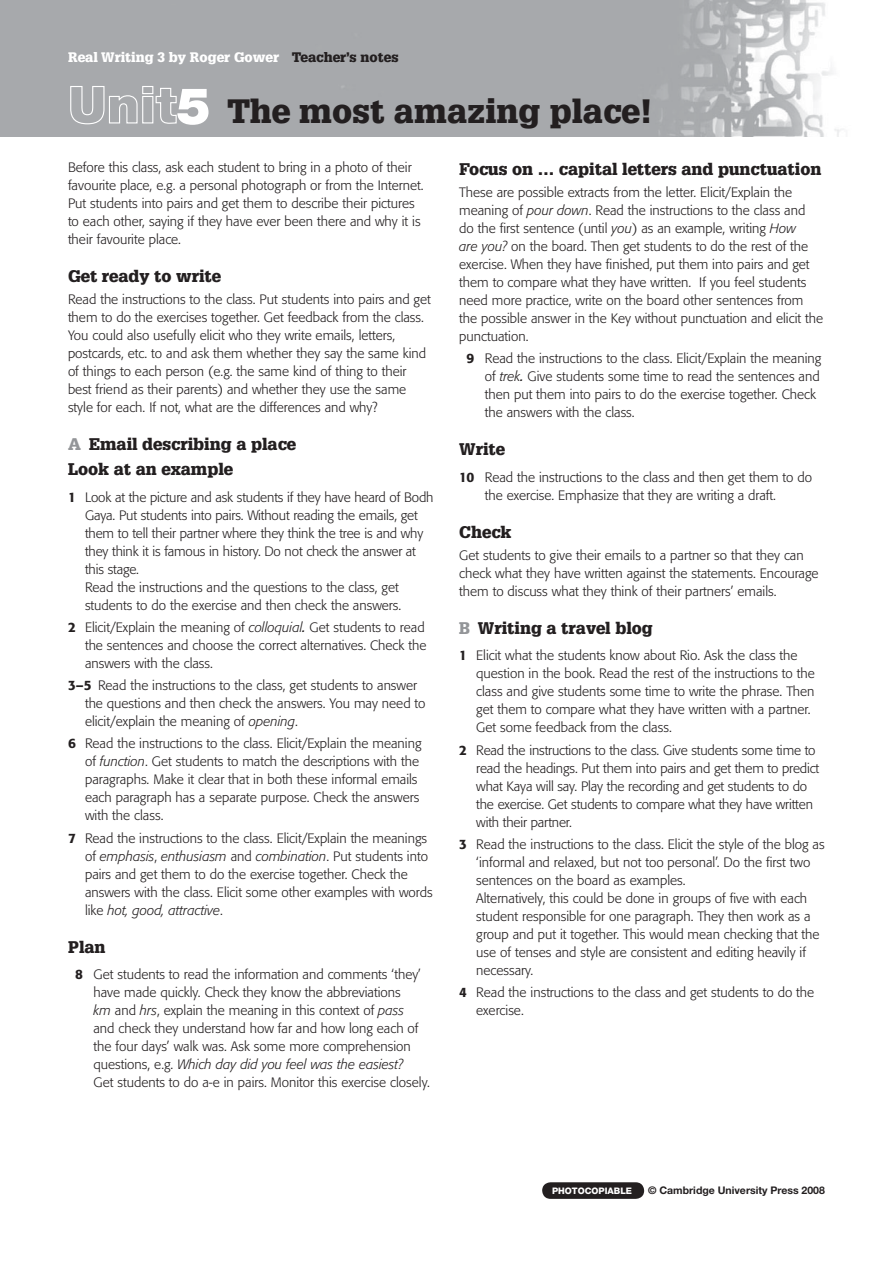
<style>
.page{position:relative;width:893px;height:1263px;background:#fff}
.page>*{position:absolute;margin:0;border:0;box-sizing:border-box;transform-origin:0 0}
.t1{font:900 33px "Glypha";color:#231f20}
.t2{font:900 16.5px/25.2px "Glypha";color:#231f20}
.t3{font:300 13.5px/18px "Formata";color:#231f20}
.t4{font:900 13.5px "Glypha";color:#fff}
.t5{font:700 10.5px "Helvetica Neue";color:#231f20}
.t6{font:800 9px "Helvetica Neue";color:#fff}
.s1{color:#231f20}
.s2{font-family:"Helvetica Neue";font-size:51px;color:#fff}
.s3{color:#939598}
.s4{font-weight:500}
.s5{font-style:italic}
.s6{font-weight:400;font-style:italic}
</style>
<div class="page">
<img style="left:0;top:0;width:843px;height:136px">
<div style="left:542px;top:1182px;width:102px;height:17px;background:#231f20;border-radius:8px"></div>
<p class="t4" style="left:68px;top:52px;width:332px">Real Writing 3 by Roger Gower <span class="s1">Teacher’s notes</span></p>
<h1 class="t1" style="left:68px;top:98px;width:586px"><span class="s2">Unit5</span> The most amazing place!</h1>
<p class="t3" style="left:68px;top:159px;width:357px">Before this class, ask each student to bring in a photo of their favourite place, e.g. a personal photograph or from the Internet.<br>Put students into pairs and get them to describe their pictures to each other, saying if they have ever been there and why it is their favourite place.</p>
<p class="t2" style="left:68px;top:264px;width:155px">Get ready to write</p>
<p class="t3" style="left:68px;top:291px;width:364px">Read the instructions to the class. Put students into pairs and get them to do the exercises together. Get feedback from the class.<br>You could also usefully elicit who they write emails, letters, postcards, etc. to and ask them whether they say the same kind of things to each person (e.g. the same kind of thing to their best friend as their parents) and whether they use the same style for each. If not, what are the differences and why?</p>
<p class="t2" style="left:68px;top:433px;width:229px"><span class="s3">A</span> Email describing a place<br>Look at an example</p>
<p class="t3" style="left:85px;top:489px;width:350px;text-indent:-17px"><span class="s4">1</span> Look at the picture and ask students if they have heard of Bodh Gaya. Put students into pairs. Without reading the emails, get them to tell their partner where they think the tree is and why they think it is famous in history. Do not check the answer at this stage.<br>Read the instructions and the questions to the class, get students to do the exercise and then check the answers.</p>
<p class="t3" style="left:85px;top:619px;width:343px;text-indent:-17px"><span class="s4">2</span> Elicit/Explain the meaning of <span class="s5">colloquial</span><span class="s6">.</span> Get students to read the sentences and choose the correct alternatives. Check the answers with the class.</p>
<p class="t3" style="left:85px;top:677px;width:342px;text-indent:-17px"><span class="s4">3–5</span> Read the instructions to the class, get students to answer the questions and then check the answers. You may need to elicit/explain the meaning of <span class="s5">opening</span>.</p>
<p class="t3" style="left:85px;top:736px;width:338px;text-indent:-17px"><span class="s4">6</span> Read the instructions to the class. Elicit/Explain the meaning of <span class="s5">function</span>. Get students to match the descriptions with the paragraphs. Make it clear that in both these informal emails each paragraph has a separate purpose. Check the answers with the class.</p>
<p class="t3" style="left:85px;top:830px;width:349px;text-indent:-17px"><span class="s4">7</span> Read the instructions to the class. Elicit/Explain the meanings of <span class="s5">emphasis</span>, <span class="s5">enthusiasm</span> and <span class="s5">combination</span>. Put students into pairs and get them to do the exercise together. Check the answers with the class. Elicit some other examples with words like <span class="s5">hot, good, attractive</span>.</p>
<p class="t2" style="left:68px;top:935px;width:39px">Plan</p>
<p class="t3" style="left:94px;top:966px;width:338px;text-indent:-18px"><span class="s4">8</span> Get students to read the information and comments ‘they’ have made quickly. Check they know the abbreviations<br><span class="s5">km</span> and <span class="s5">hrs</span>, explain the meaning in this context of <span class="s5">pass<br></span>and check they understand how far and how long each of the four days’ walk was. Ask some more comprehension questions, e.g. <span class="s5">Which day did you feel was the easiest?<br></span>Get students to do a-e in pairs. Monitor this exercise closely.</p>
<p class="t2" style="left:459px;top:157px;width:364px">Focus on … capital letters and punctuation</p>
<p class="t3" style="left:459px;top:184px;width:365px">These are possible extracts from the letter. Elicit/Explain the meaning of <span class="s5">pour down</span>. Read the instructions to the class and do the first sentence (until <span class="s5">you</span>) as an example, writing <span class="s5">How<br>are you?</span> on the board. Then get students to do the rest of the exercise. When they have finished, put them into pairs and get them to compare what they have written. If you feel students need more practice, write on the board other sentences from the possible answer in the Key without punctuation and elicit the punctuation.</p>
<p class="t3" style="left:485px;top:350px;width:338px;text-indent:-18px"><span class="s4">9</span> Read the instructions to the class. Elicit/Explain the meaning of <span class="s5">trek</span><span class="s6">.</span> Give students some time to read the sentences and then put them into pairs to do the exercise together. Check the answers with the class.</p>
<p class="t2" style="left:459px;top:438px;width:47px">Write</p>
<p class="t3" style="left:485px;top:469px;width:329px;text-indent:-26px"><span class="s4">10</span> Read the instructions to the class and then get them to do the exercise. Emphasize that they are writing a draft.</p>
<p class="t2" style="left:459px;top:520px;width:54px">Check</p>
<p class="t3" style="left:459px;top:547px;width:361px">Get students to give their emails to a partner so that they can check what they have written against the statements. Encourage them to discuss what they think of their partners’ emails.</p>
<p class="t2" style="left:459px;top:617px;width:195px"><span class="s3">B</span> Writing a travel blog</p>
<p class="t3" style="left:476px;top:648px;width:340px;text-indent:-17px"><span class="s4">1</span> Elicit what the students know about Rio. Ask the class the question in the book. Read the rest of the instructions to the class and give students some time to write the phrase. Then get them to compare what they have written with a partner.<br>Get some feedback from the class.</p>
<p class="t3" style="left:476px;top:742px;width:344px;text-indent:-17px"><span class="s4">2</span> Read the instructions to the class. Give students some time to read the headings. Put them into pairs and get them to predict what Kaya will say. Play the recording and get students to do the exercise. Get students to compare what they have written with their partner.</p>
<p class="t3" style="left:476px;top:836px;width:350px;text-indent:-17px"><span class="s4">3</span> Read the instructions to the class. Elicit the style of the blog as ‘informal and relaxed, but not too personal’. Do the first two sentences on the board as examples.<br>Alternatively, this could be done in groups of five with each student responsible for one paragraph. They then work as a group and put it together. This would mean checking that the use of tenses and style are consistent and editing heavily if necessary.</p>
<p class="t3" style="left:476px;top:984px;width:339px;text-indent:-17px"><span class="s4">4</span> Read the instructions to the class and get students to do the exercise.</p>
<p class="t6" style="left:552px;top:1187px;width:82px">PHOTOCOPIABLE</p>
<p class="t5" style="left:648px;top:1187px;width:178px">© Cambridge University Press 2008</p>
</div>
